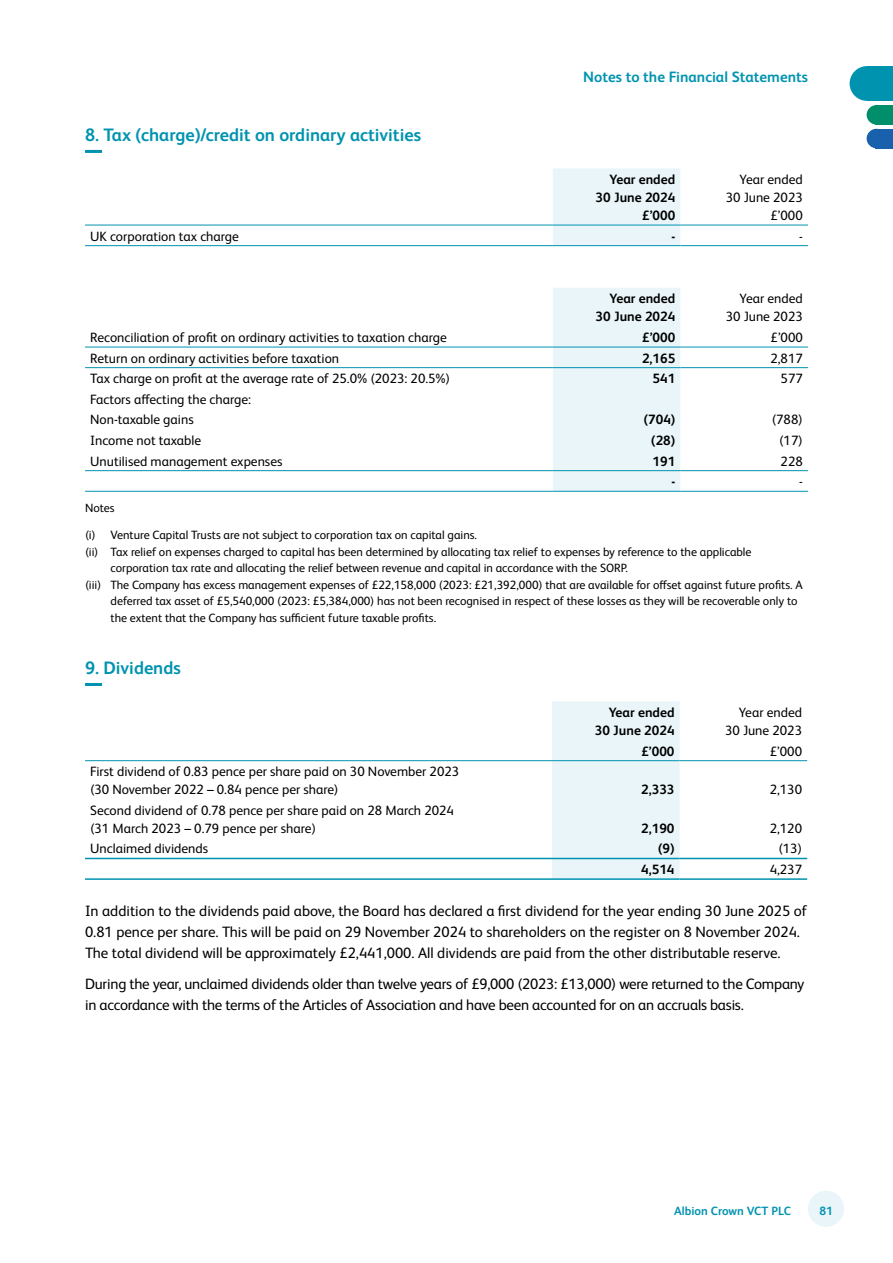
<style>
.page{position:relative;width:893px;height:1263px;background:#fff}
.page>*{position:absolute;margin:0;border:0;box-sizing:border-box;transform-origin:0 0}
.t1{font:700 18px "FS Albert Pro";color:#0093b0}
.t2{font:15px/21px "FS Albert Pro";color:#000}
.t3{font:700 15px "FS Albert Pro";color:#0093b0}
.t4{font:13.5px/18px "FS Albert Pro";color:#000;text-align:right}
.t5{font:700 13.5px/18px "FS Albert Pro";color:#000;text-align:right}
.t6{font:12px "FS Albert Pro";color:#000}
.t7{font:700 12px "FS Albert Pro";color:#0093b0}
</style>
<div class="page">
<div style="left:808px;top:1191px;width:36px;height:36px;background:#e9f5f8;border-radius:50%"></div>
<div style="left:867px;top:105px;width:19px;height:20px;background:#008f6a;border-radius:50%"></div>
<div style="left:876px;top:105px;width:17px;height:20px;background:#008f6a"></div>
<div style="left:850px;top:66px;width:34px;height:35px;background:#0093b0;border-radius:50%"></div>
<div style="left:867px;top:66px;width:26px;height:35px;background:#0093b0"></div>
<div style="left:876px;top:129px;width:17px;height:19px;background:#1961ac"></div>
<div style="left:867px;top:129px;width:19px;height:19px;background:#1961ac;border-radius:50%"></div>
<hr style="left:85px;top:150px;width:17px;height:3px;background:#0093b0">
<hr style="left:85px;top:683px;width:17px;height:3px;background:#0093b0">
<div style="left:553px;top:168px;width:127px;height:77px;background:#e9f5f8"></div>
<hr style="left:85px;top:225px;width:468px;height:1px;background:#0093b0">
<hr style="left:553px;top:225px;width:127px;height:1px;background:#0093b0">
<hr style="left:680px;top:225px;width:128px;height:1px;background:#0093b0">
<hr style="left:85px;top:245px;width:468px;height:1px;background:#0093b0">
<hr style="left:553px;top:245px;width:127px;height:1px;background:#0093b0">
<hr style="left:680px;top:245px;width:128px;height:1px;background:#0093b0">
<div style="left:553px;top:288px;width:127px;height:203px;background:#e9f5f8"></div>
<hr style="left:85px;top:470px;width:468px;height:1px;background:#0093b0">
<hr style="left:553px;top:470px;width:127px;height:1px;background:#0093b0">
<hr style="left:680px;top:470px;width:128px;height:1px;background:#0093b0">
<hr style="left:85px;top:491px;width:468px;height:1px;background:#0093b0">
<hr style="left:553px;top:491px;width:127px;height:1px;background:#0093b0">
<hr style="left:680px;top:491px;width:128px;height:1px;background:#0093b0">
<hr style="left:85px;top:347px;width:468px;height:1px;background:#0093b0">
<hr style="left:553px;top:347px;width:127px;height:1px;background:#0093b0">
<hr style="left:680px;top:347px;width:128px;height:1px;background:#0093b0">
<hr style="left:85px;top:367px;width:468px;height:1px;background:#0093b0">
<hr style="left:553px;top:367px;width:127px;height:1px;background:#0093b0">
<hr style="left:680px;top:367px;width:128px;height:1px;background:#0093b0">
<div style="left:552px;top:701px;width:128px;height:177px;background:#e9f5f8"></div>
<hr style="left:85px;top:858px;width:467px;height:1px;background:#0093b0">
<hr style="left:552px;top:858px;width:128px;height:1px;background:#0093b0">
<hr style="left:680px;top:858px;width:127px;height:1px;background:#0093b0">
<hr style="left:85px;top:878px;width:467px;height:2px;background:#0093b0">
<hr style="left:552px;top:878px;width:128px;height:2px;background:#0093b0">
<hr style="left:680px;top:878px;width:127px;height:2px;background:#0093b0">
<hr style="left:85px;top:760px;width:467px;height:1px;background:#0093b0">
<hr style="left:552px;top:760px;width:128px;height:1px;background:#0093b0">
<hr style="left:680px;top:760px;width:127px;height:1px;background:#0093b0">
<h1 class="t1" style="left:85px;top:123px;width:338px">8. Tax (charge)/credit on ordinary activities</h1>
<p class="t3" style="left:583px;top:66px;width:226px">Notes to the Financial Statements</p>
<p class="t5" style="left:596px;top:170px;width:81px">Year ended<br>30 June 2024 £’000</p>
<p class="t4" style="left:726px;top:169px;width:79px">Year ended<br>30 June 2023 £’000</p>
<p class="t4" style="left:90px;top:226px;width:150px">UK corporation tax charge</p>
<p class="t5" style="left:671px;top:226px;width:5px">-</p>
<p class="t4" style="left:799px;top:226px;width:5px">-</p>
<p class="t5" style="left:596px;top:289px;width:81px">Year ended<br>30 June 2024</p>
<p class="t4" style="left:726px;top:289px;width:79px">Year ended<br>30 June 2023</p>
<p class="t4" style="left:90px;top:327px;width:358px">Reconciliation of profit on ordinary activities to taxation charge</p>
<p class="t5" style="left:642px;top:328px;width:35px">£’000</p>
<p class="t4" style="left:771px;top:327px;width:34px">£’000</p>
<p class="t4" style="left:90px;top:348px;width:251px">Return on ordinary activities before taxation</p>
<p class="t5" style="left:642px;top:348px;width:35px">2,165</p>
<p class="t4" style="left:770px;top:348px;width:34px">2,817</p>
<p class="t4" style="left:90px;top:368px;width:362px">Tax charge on profit at the average rate of 25.0% (2023: 20.5%)</p>
<p class="t5" style="left:653px;top:369px;width:24px">541</p>
<p class="t4" style="left:781px;top:368px;width:24px">577</p>
<p class="t4" style="left:90px;top:388px;width:162px;line-height:20.5px;text-align:left">Factors affecting the charge:<br>Non-taxable gains</p>
<p class="t5" style="left:644px;top:410px;width:33px">(704)</p>
<p class="t4" style="left:772px;top:410px;width:33px">(788)</p>
<p class="t4" style="left:90px;top:430px;width:113px">Income not taxable</p>
<p class="t5" style="left:651px;top:431px;width:25px">(28)</p>
<p class="t4" style="left:779px;top:430px;width:25px">(17)</p>
<p class="t4" style="left:90px;top:451px;width:194px">Unutilised management expenses</p>
<p class="t5" style="left:653px;top:451px;width:24px">191</p>
<p class="t4" style="left:781px;top:451px;width:24px">228</p>
<p class="t5" style="left:671px;top:472px;width:5px">-</p>
<p class="t4" style="left:799px;top:471px;width:5px">-</p>
<p class="t6" style="left:85px;top:500px;width:31px">Notes</p>
<p class="t6" style="left:85px;top:527px;width:393px">(i) Venture Capital Trusts are not subject to corporation tax on capital gains.</p>
<p class="t6" style="left:85px;top:543px;width:668px">(ii) Tax relief on expenses charged to capital has been determined by allocating tax relief to expenses by reference to the applicable</p>
<p class="t6" style="left:111px;top:560px;width:519px">corporation tax rate and allocating the relief between revenue and capital in accordance with the SORP.</p>
<p class="t6" style="left:85px;top:576px;width:719px">(iii) The Company has excess management expenses of £22,158,000 (2023: £21,392,000) that are available for offset against future profits. A</p>
<p class="t6" style="left:111px;top:593px;width:688px">deferred tax asset of £5,540,000 (2023: £5,384,000) has not been recognised in respect of these losses as they will be recoverable only to</p>
<p class="t6" style="left:111px;top:609px;width:327px">the extent that the Company has sufficient future taxable profits.</p>
<h1 class="t1" style="left:85px;top:656px;width:97px">9. Dividends</h1>
<p class="t5" style="left:595px;top:703px;width:81px">Year ended<br>30 June 2024</p>
<p class="t4" style="left:725px;top:702px;width:79px">Year ended<br>30 June 2023</p>
<p class="t5" style="left:641px;top:741px;width:35px">£’000</p>
<p class="t4" style="left:770px;top:741px;width:34px">£’000</p>
<p class="t4" style="left:90px;top:761px;width:371px;text-align:left">First dividend of 0.83 pence per share paid on 30 November 2023 (30 November 2022 – 0.84 pence per share)</p>
<p class="t5" style="left:641px;top:780px;width:35px">2,333</p>
<p class="t4" style="left:770px;top:779px;width:34px">2,130</p>
<p class="t4" style="left:90px;top:800px;width:365px;text-align:left">Second dividend of 0.78 pence per share paid on 28 March 2024 (31 March 2023 – 0.79 pence per share)</p>
<p class="t5" style="left:641px;top:818px;width:35px">2,190</p>
<p class="t4" style="left:770px;top:818px;width:34px">2,120</p>
<p class="t4" style="left:90px;top:839px;width:120px">Unclaimed dividends</p>
<p class="t5" style="left:658px;top:839px;width:18px">(9)</p>
<p class="t4" style="left:778px;top:839px;width:25px">(13)</p>
<p class="t5" style="left:641px;top:860px;width:35px">4,514</p>
<p class="t4" style="left:770px;top:859px;width:34px">4,237</p>
<p class="t2" style="left:85px;top:899px;width:723px">In addition to the dividends paid above, the Board has declared a first dividend for the year ending 30 June 2025 of<br>0.81 pence per share. This will be paid on 29 November 2024 to shareholders on the register on 8 November 2024.<br>The total dividend will be approximately £2,441,000. All dividends are paid from the other distributable reserve.</p>
<p class="t2" style="left:85px;top:973px;width:721px">During the year, unclaimed dividends older than twelve years of £9,000 (2023: £13,000) were returned to the Company in accordance with the terms of the Articles of Association and have been accounted for on an accruals basis.</p>
<p class="t7" style="left:674px;top:1202px;width:118px">Albion Crown VCT PLC</p>
<p class="t7" style="left:819px;top:1202px;width:15px">81</p>
</div>
